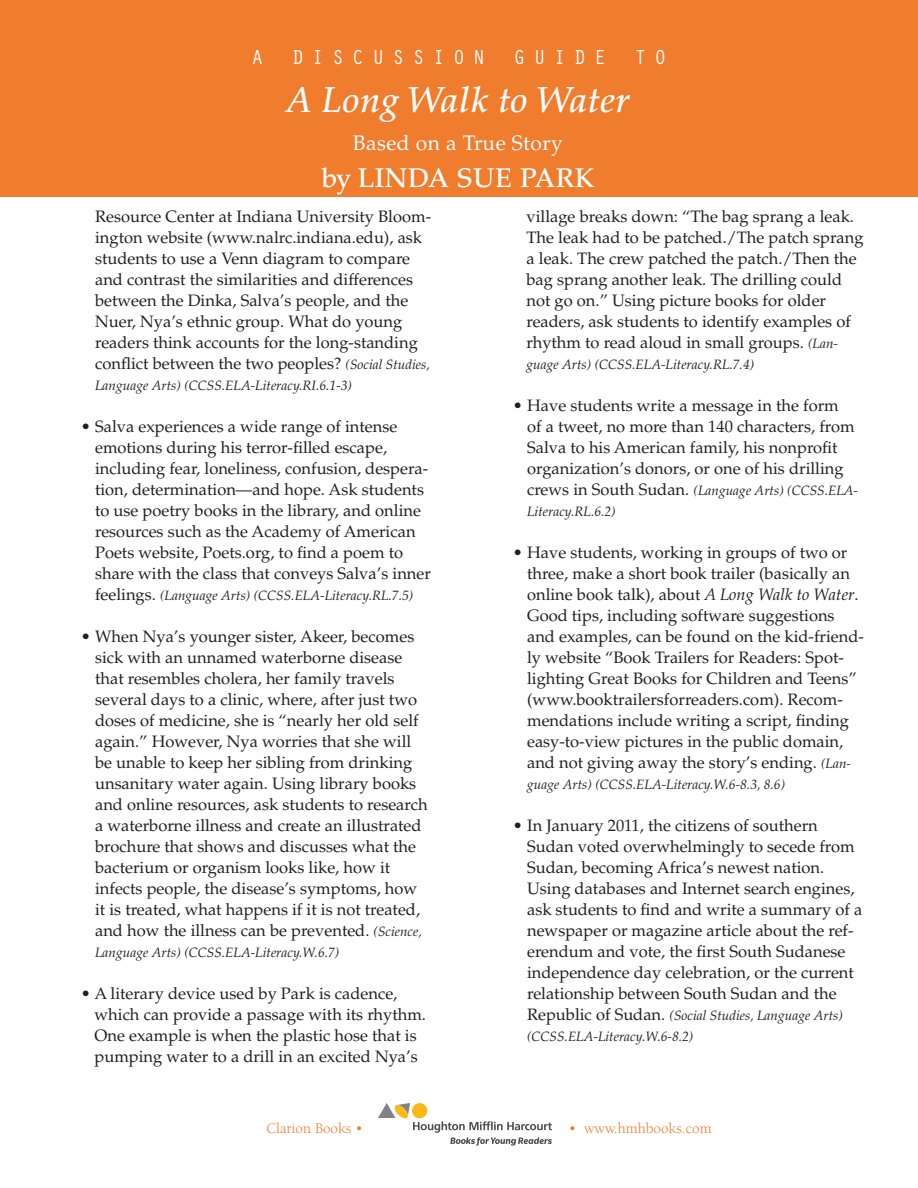
<style>
.page{position:relative;width:918px;height:1188px;background:#fff}
.page>*{position:absolute;margin:0;border:0;box-sizing:border-box;transform-origin:0 0}
.t1{font:italic 500 36px "Palatino LT Std";letter-spacing:.02em;color:#fff}
.t2{font:500 27px "Palatino LT Std";letter-spacing:.02em;color:#fff}
.t3{font:21px "Orator Std";letter-spacing:.36em;color:#fff}
.t4{font:21px "Palatino LT Std";letter-spacing:.02em;color:#fff}
.t5{font:16.5px/21px "Palatino LT Std";color:#231f20}
.t6{font:15px "Berkeley Std";color:#f07c2d}
.t7{font:italic 13.5px/21px "Palatino LT Std";color:#231f20}
.s1{font-style:italic;font-size:13.5px}
.s2{font-style:normal;font-size:16.5px}
.s3{font-style:italic}
</style>
<div class="page">
<div style="left:0;top:0;width:918px;height:197px;background:#f07c2d"></div>
<svg style="left:378px;top:1103px;width:174px;height:43px"></svg>
<p class="t3" style="left:251px;top:42px;width:14px">A</p>
<p class="t3" style="left:291px;top:42px;width:196px">DISCUSSION</p>
<p class="t3" style="left:513px;top:42px;width:95px">GUIDE</p>
<p class="t3" style="left:634px;top:42px;width:34px">T O</p>
<h1 class="t1" style="left:287px;top:79px;width:344px">A Long Walk to Water</h1>
<p class="t4" style="left:353px;top:130px;width:211px">Based on a True Story</p>
<h2 class="t2" style="left:322px;top:162px;width:274px">BY LINDA SUE PARK</h2>
<p class="t5" style="left:95px;top:206px;width:338px">Resource Center at Indiana University Bloom&shy;ington website (www.nalrc.indiana.edu), ask students to use a Venn diagram to compare and contrast the similarities and differences between the Dinka, Salva’s people, and the Nuer, Nya’s ethnic group. What do young readers think accounts for the long-standing conflict between the two peoples? <span class="s1">(Social Studies,</span></p>
<p class="t7" style="left:95px;top:375px;width:258px">Language Arts) (CCSS.ELA-Literacy.RI.6.1-3)</p>
<p class="t5" style="left:95px;top:416px;width:337px;text-indent:-14px">• Salva experiences a wide range of intense emotions during his terror-filled escape, including fear, loneliness, confusion, despera&shy;tion, determination—and hope. Ask students to use poetry books in the library, and online resources such as the Academy of American Poets website, Poets.org, to find a poem to share with the class that conveys Salva’s inner</p>
<p class="t7" style="left:95px;top:585px;width:320px"><span class="s2">feelings.</span> (Language Arts) (CCSS.ELA-Literacy.RL.7.5)</p>
<p class="t5" style="left:95px;top:626px;width:334px;text-indent:-14px">• When Nya’s younger sister, Akeer, becomes sick with an unnamed waterborne disease that resembles cholera, her family travels several days to a clinic, where, after just two doses of medicine, she is “nearly her old self again.” However, Nya worries that she will be unable to keep her sibling from drinking unsanitary water again. Using library books and online resources, ask students to research a waterborne illness and create an illustrated brochure that shows and discusses what the bacterium or organism looks like, how it infects people, the disease’s symptoms, how it is treated, what happens if it is not treated, and how the illness can be prevented. <span class="s1">(Science,</span></p>
<p class="t7" style="left:95px;top:942px;width:246px">Language Arts) (CCSS.ELA-Literacy.W.6.7)</p>
<p class="t5" style="left:95px;top:983px;width:333px;text-indent:-14px">• A literary device used by Park is cadence, which can provide a passage with its rhythm.<br>One example is when the plastic hose that is pumping water to a drill in an excited Nya’s</p>
<p class="t5" style="left:527px;top:206px;width:339px">village breaks down: “The bag sprang a leak.<br>The leak had to be patched./The patch sprang a leak. The crew patched the patch./Then the bag sprang another leak. The drilling could not go on.” Using picture books for older readers, ask students to identify examples of rhythm to read aloud in small groups. <span class="s1">(Lan-</span></p>
<p class="t7" style="left:527px;top:354px;width:229px">guage Arts) (CCSS.ELA-Literacy.RL.7.4)</p>
<p class="t5" style="left:527px;top:395px;width:329px;text-indent:-14px">• Have students write a message in the form of a tweet, no more than 140 characters, from Salva to his American family, his nonprofit organization’s donors, or one of his drilling</p>
<p class="t7" style="left:527px;top:480px;width:333px"><span class="s2">crews in South Sudan.</span> (Language Arts) (CCSS.ELA-<br>Literacy.RL.6.2)</p>
<p class="t5" style="left:527px;top:542px;width:338px;text-indent:-14px">• Have students, working in groups of two or three, make a short book trailer (basically an online book talk), about <span class="s3">A Long Walk to Water</span>.<br>Good tips, including software suggestions and examples, can be found on the kid-friend&shy;ly website “Book Trailers for Readers: Spot&shy;lighting Great Books for Children and Teens” (www.booktrailersforreaders.com). Recom&shy;mendations include writing a script, finding easy-to-view pictures in the public domain, and not giving away the story’s ending. <span class="s1">(Lan-</span></p>
<p class="t7" style="left:527px;top:774px;width:260px">guage Arts) (CCSS.ELA-Literacy.W.6-8.3, 8.6)</p>
<p class="t5" style="left:527px;top:815px;width:337px;text-indent:-14px">• In January 2011, the citizens of southern Sudan voted overwhelmingly to secede from Sudan, becoming Africa’s newest nation.<br>Using databases and Internet search engines, ask students to find and write a summary of a newspaper or magazine article about the ref&shy;erendum and vote, the first South Sudanese independence day celebration, or the current relationship between South Sudan and the</p>
<p class="t7" style="left:527px;top:1005px;width:317px"><span class="s2">Republic of Sudan.</span> (Social Studies, Language Arts) (CCSS.ELA-Literacy.W.6-8.2)</p>
<p class="t6" style="left:267px;top:1121px;width:98px">Clarion Books •</p>
<p class="t6" style="left:569px;top:1121px;width:144px">• www.hmhbooks.com</p>
</div>
